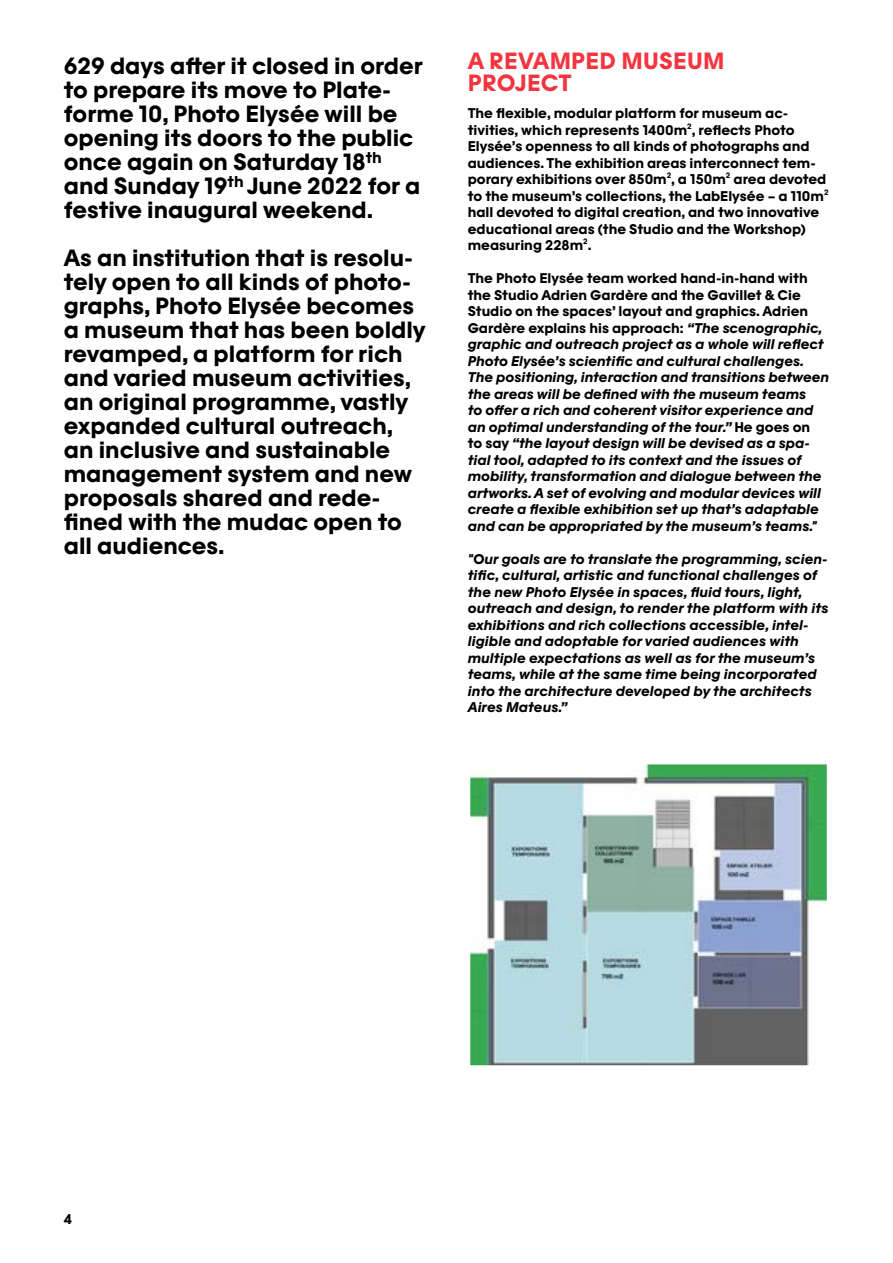
<style>
.page{position:relative;width:893px;height:1263px;background:#fff}
.page>*{position:absolute;margin:0;border:0;box-sizing:border-box;transform-origin:0 0}
.t1{font:700 22.5px/24px "Photo Elysee";color:#000}
.t2{font:700 22.5px/22.5px "Photo Elysee";letter-spacing:.01em;color:#f33540}
.t3{font:italic 700 13.5px/16.5px "Photo Elysee";color:#000}
.t4{font:700 13.5px/16.5px "Photo Elysee";color:#000}
.s1{font-style:normal}
</style>
<div class="page">
<img style="left:471px;top:765px;width:355px;height:300px">
<div style="left:468px;top:762px;width:361px;height:306px;border:2px solid #fff"></div>
<h1 class="t1" style="left:64px;top:54px;width:361px">629 days after it closed in order to prepare its move to Plate&shy;forme 10, Photo Elysée will be opening its doors to the public once again on Saturday 18<sup>th </sup>and Sunday 19<sup>th</sup> June 2022 for a festive inaugural weekend.</h1>
<p class="t1" style="left:64px;top:246px;width:363px">As an institution that is resolu&shy;tely open to all kinds of photo&shy;graphs, Photo Elysée becomes a museum that has been boldly revamped, a platform for rich and varied museum activities, an original programme, vastly expanded cultural outreach, an inclusive and sustainable management system and new proposals shared and rede&shy;fined with the mudac open to all audiences.</p>
<h1 class="t2" style="left:468px;top:50px;width:258px">A REVAMPED MUSEUM<br>PROJECT</h1>
<p class="t4" style="left:468px;top:105px;width:362px">The flexible, modular platform for museum ac&shy;tivities, which represents 1400m<sup>2</sup>, reflects Photo Elysée’s openness to all kinds of photographs and audiences. The exhibition areas interconnect tem&shy;porary exhibitions over 850m<sup>2</sup>, a 150m<sup>2</sup> area devoted to the museum’s collections, the LabElysée – a 110m<sup>2 </sup>hall devoted to digital creation, and two innovative educational areas (the Studio and the Workshop) measuring 228m<sup>2</sup>.</p>
<p class="t3" style="left:468px;top:270px;width:363px"><span class="s1">The Photo Elysée team worked hand-in-hand with the Studio Adrien Gardère and the Gavillet &amp; Cie Studio on the spaces’ layout and graphics. Adrien Gardère explains his approach:</span> “The scenographic, graphic and outreach project as a whole will reflect Photo Elysée’s scientific and cultural challenges.<br>The positioning, interaction and transitions between the areas will be defined with the museum teams<br>to offer a rich and coherent visitor experience and an optimal understanding of the tour.” <span class="s1">He goes on<br>to say</span> “the layout design will be devised as a spa&shy;tial tool, adapted to its context and the issues of mobility, transformation and dialogue between the artworks. A set of evolving and modular devices will create a flexible exhibition set up that’s adaptable and can be appropriated by the museum’s teams."</p>
<p class="t3" style="left:468px;top:551px;width:362px">"Our goals are to translate the programming, scien&shy;tific, cultural, artistic and functional challenges of the new Photo Elysée in spaces, fluid tours, light, outreach and design, to render the platform with its exhibitions and rich collections accessible, intel&shy;ligible and adoptable for varied audiences with multiple expectations as well as for the museum’s teams, while at the same time being incorporated into the architecture developed by the architects Aires Mateus.”</p>
<p class="t4" style="left:64px;top:1211px;width:10px">4</p>
</div>
